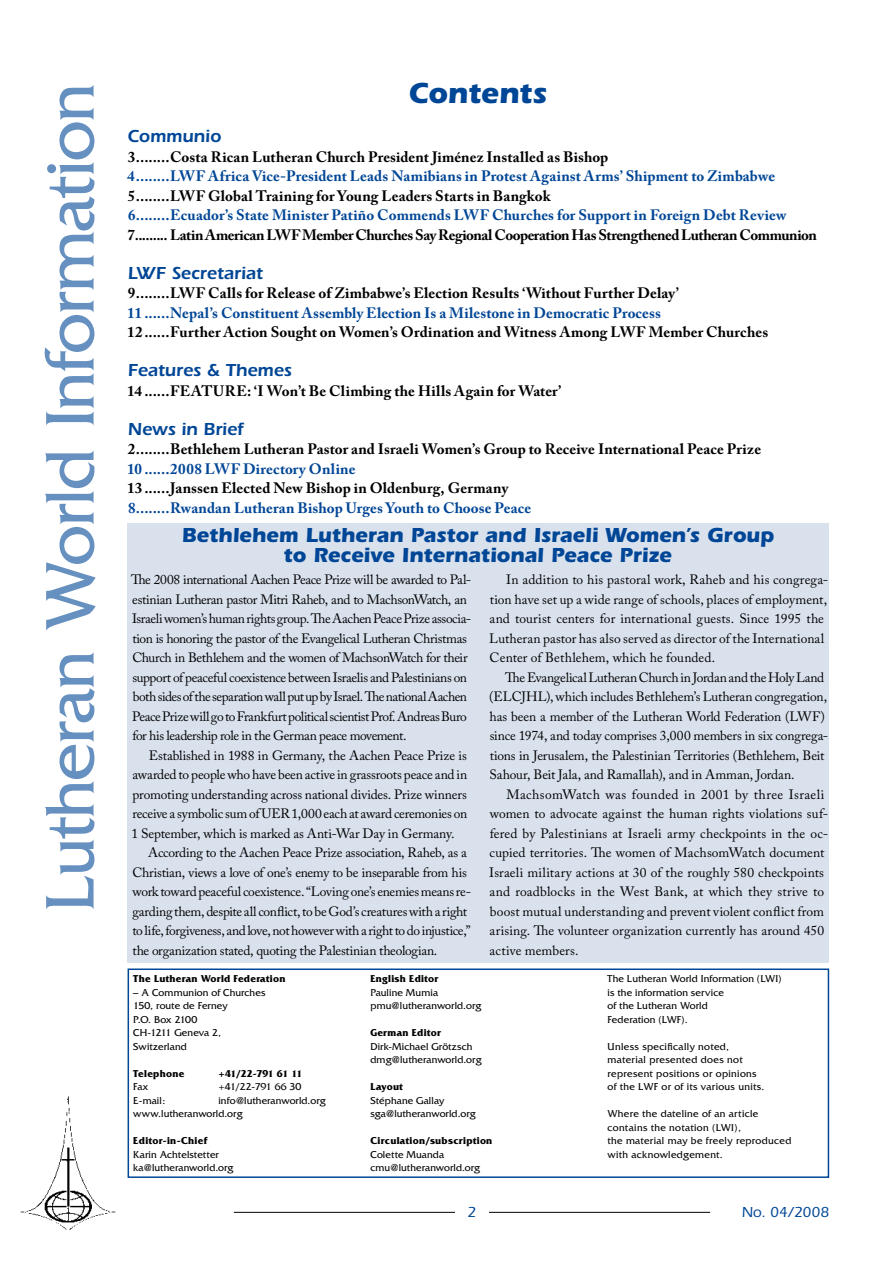
<style>
.page{position:relative;width:893px;height:1263px;background:#fff}
.page>*{position:absolute;margin:0;border:0;box-sizing:border-box;transform-origin:0 0}
.t1{font:72px "Friz Quadrata";letter-spacing:-.02em;color:#6690c0}
.t2{font:700 30px "Itc Eras";letter-spacing:-.005em;color:#004696}
.t3{font:700 21px/19.5px "Itc Eras";color:#004696;text-align:center}
.t4{font:600 18px "Itc Eras";color:#004696}
.t5{font:700 15px "Adobe Caslon Pro";letter-spacing:.005em;color:#000}
.t6{font:700 15px "Adobe Caslon Pro";letter-spacing:.01em;color:#004696}
.t7{font:700 15px "Adobe Caslon Pro";letter-spacing:-.03em;color:#000}
.t8{font:500 15px "Itc Eras";letter-spacing:.005em;color:#004696}
.t9{font:13.5px/19.5px "Adobe Caslon Pro";letter-spacing:-.01em;color:#000}
.t10{font:13.5px/19.5px "Adobe Caslon Pro";letter-spacing:-.03em;color:#000}
.t11{font:13.5px/19.5px "Adobe Caslon Pro";letter-spacing:.01em;color:#000}
.t12{font:10.5px/13.5px "Friz Quadrata";letter-spacing:.01em;color:#000}
.t13{font:10.5px/13.5px "Friz Quadrata";letter-spacing:.03em;color:#000}
.t14{font:700 10.5px "Friz Quadrata";letter-spacing:.025em;color:#000}
.t15{font:700 10.5px "Friz Quadrata";letter-spacing:-.035em;color:#000}
.t16{font:10.5px "Friz Quadrata";letter-spacing:-.01em;color:#000}
</style>
<div class="page">
<hr style="left:489px;top:1212px;width:221px;height:1px;background:#000">
<hr style="left:234px;top:1212px;width:221px;height:1px;background:#000">
<img style="left:20px;top:1096px;width:96px;height:134px">
<div style="left:128px;top:968px;width:701px;height:210px;border:2px solid #004696"></div>
<div style="left:128px;top:523px;width:701px;height:439px;background:#d9e1ed"></div>
<h1 class="t1" style="left:30px;top:912px;width:830px;rotate:-90deg">Lutheran World Information</h1>
<h2 class="t2" style="left:408px;top:76px;width:140px">Contents</h2>
<h3 class="t4" style="left:128px;top:126px;width:95px">Communio</h3>
<p class="t5" style="left:128px;top:148px;width:482px">3........Costa Rican Lutheran Church President Jiménez Installed as Bishop</p>
<p class="t6" style="left:127px;top:167px;width:649px">4........LWF Africa Vice-President Leads Namibians in Protest Against Arms’ Shipment to Zimbabwe</p>
<p class="t5" style="left:128px;top:187px;width:424px">5........LWF Global Training for Young Leaders Starts in Bangkok</p>
<p class="t6" style="left:128px;top:206px;width:660px">6........Ecuador’s State Minister Patiño Commends LWF Churches for Support in Foreign Debt Review</p>
<p class="t7" style="left:128px;top:226px;width:691px">7......... Latin American LWF Member Churches Say Regional Cooperation Has Strengthened Lutheran Communion</p>
<h3 class="t4" style="left:128px;top:262px;width:136px">LWF Secretariat</h3>
<p class="t5" style="left:128px;top:284px;width:552px">9........LWF Calls for Release of Zimbabwe’s Election Results ‘Without Further Delay’</p>
<p class="t6" style="left:127px;top:304px;width:535px">11 ......Nepal’s Constituent Assembly Election Is a Milestone in Democratic Process</p>
<p class="t5" style="left:127px;top:323px;width:642px">12......Further Action Sought on Women’s Ordination and Witness Among LWF Member Churches</p>
<h3 class="t4" style="left:128px;top:360px;width:165px">Features &amp; Themes</h3>
<p class="t5" style="left:127px;top:382px;width:435px">14 ......FEATURE: ‘I Won’t Be Climbing the Hills Again for Water’</p>
<h3 class="t4" style="left:128px;top:418px;width:117px">News in Brief</h3>
<p class="t5" style="left:128px;top:440px;width:635px">2........Bethlehem Lutheran Pastor and Israeli Women’s Group to Receive International Peace Prize</p>
<p class="t6" style="left:127px;top:460px;width:230px">10 ......2008 LWF Directory Online</p>
<p class="t5" style="left:127px;top:479px;width:383px">13 ......Janssen Elected New Bishop in Oldenburg, Germany</p>
<p class="t6" style="left:128px;top:499px;width:404px">8........Rwandan Lutheran Bishop Urges Youth to Choose Peace</p>
<h3 class="t3" style="left:182px;top:525px;width:594px">Bethlehem Lutheran Pastor and Israeli Women’s Group to Receive International Peace Prize</h3>
<p class="t10" style="left:131px;top:570px;width:342px">The 2008 international Aachen Peace Prize will be awarded to Pal&shy;estinian Lutheran pastor Mitri Raheb, and to MachsonWatch, an Israeli women’s human rights group. The Aachen Peace Prize associa&shy;tion is honoring the pastor of the Evangelical Lutheran Christmas Church in Bethlehem and the women of MachsonWatch for their support of peaceful coexistence between Israelis and Palestinians on both sides of the separation wall put up by Israel. The national Aachen Peace Prize will go to Frankfurt political scientist Prof. Andreas Buro for his leadership role in the German peace movement.</p>
<p class="t9" style="left:149px;top:745px;width:319px">Established in 1988 in Germany, the Aachen Peace Prize is</p>
<p class="t9" style="left:132px;top:765px;width:336px">awarded to people who have been active in grassroots peace and in</p>
<p class="t9" style="left:133px;top:784px;width:336px">promoting understanding across national divides. Prize winners</p>
<p class="t9" style="left:132px;top:804px;width:336px">receive a symbolic sum of UER 1,000 each at award ceremonies on</p>
<p class="t9" style="left:131px;top:823px;width:325px">1 September, which is marked as Anti-War Day in Germany.</p>
<p class="t9" style="left:148px;top:843px;width:320px">According to the Aachen Peace Prize association, Raheb, as a</p>
<p class="t9" style="left:132px;top:862px;width:336px">Christian, views a love of one’s enemy to be inseparable from his</p>
<p class="t9" style="left:133px;top:882px;width:340px">work toward peaceful coexistence. “Loving one’s enemies means re-</p>
<p class="t9" style="left:132px;top:901px;width:336px">garding them, despite all conflict, to be God’s creatures with a right</p>
<p class="t10" style="left:132px;top:921px;width:340px">to life, forgiveness, and love, not however with a right to do injustice,”</p>
<p class="t9" style="left:132px;top:940px;width:306px">the organization stated, quoting the Palestinian theologian.</p>
<p class="t9" style="left:489px;top:570px;width:341px;text-indent:17px">In addition to his pastoral work, Raheb and his congrega&shy;tion have set up a wide range of schools, places of employment, and tourist centers for international guests. Since 1995 the Lutheran pastor has also served as director of the International Center of Bethlehem, which he founded.</p>
<p class="t9" style="left:489px;top:667px;width:341px;text-indent:16px">The Evangelical Lutheran Church in Jordan and the Holy Land (ELCJHL), which includes Bethlehem’s Lutheran congregation, has been a member of the Lutheran World Federation (LWF) since 1974, and today comprises 3,000 members in six congrega&shy;tions in Jerusalem, the Palestinian Territories (Bethlehem, Beit Sahour, Beit Jala, and Ramallah), and in Amman, Jordan.</p>
<p class="t11" style="left:489px;top:784px;width:341px;text-indent:17px">MachsomWatch was founded in 2001 by three Israeli women to advocate against the human rights violations suf&shy;fered by Palestinians at Israeli army checkpoints in the oc&shy;cupied territories. The women of MachsomWatch document Israeli military actions at 30 of the roughly 580 checkpoints and roadblocks in the West Bank, at which they strive to boost mutual understanding and prevent violent conflict from arising. The volunteer organization currently has around 450 active members.</p>
<p class="t14" style="left:133px;top:973px;width:154px">The Lutheran World Federation</p>
<p class="t12" style="left:133px;top:985px;width:134px">– A Communion of Churches<br>150, route de Ferney<br>P.O. Box 2100<br>CH-1211 Geneva 2,<br>Switzerland</p>
<p class="t14" style="left:133px;top:1067px;width:53px">Telephone</p>
<p class="t15" style="left:218px;top:1067px;width:85px">+41/22-791 61 11</p>
<p class="t12" style="left:133px;top:1080px;width:17px">Fax</p>
<p class="t16" style="left:218px;top:1081px;width:85px">+41/22-791 66 30</p>
<p class="t12" style="left:133px;top:1093px;width:34px">E-mail:</p>
<p class="t12" style="left:133px;top:1093px;width:194px;text-indent:85px">info@lutheranworld.org www.lutheranworld.org</p>
<p class="t14" style="left:133px;top:1135px;width:76px">Editor-in-Chief</p>
<p class="t12" style="left:133px;top:1147px;width:102px">Karin Achtelstetter ka@lutheranworld.org</p>
<p class="t14" style="left:370px;top:973px;width:69px">English Editor</p>
<p class="t12" style="left:370px;top:985px;width:113px">Pauline Mumia pmu@lutheranworld.org</p>
<p class="t14" style="left:370px;top:1027px;width:72px">German Editor</p>
<p class="t12" style="left:370px;top:1039px;width:113px">Dirk-Michael Grötzsch dmg@lutheranworld.org</p>
<p class="t14" style="left:370px;top:1081px;width:34px">Layout</p>
<p class="t12" style="left:370px;top:1093px;width:107px">Stéphane Gallay sga@lutheranworld.org</p>
<p class="t14" style="left:370px;top:1135px;width:123px">Circulation/subscription</p>
<p class="t12" style="left:370px;top:1147px;width:111px">Colette Muanda cmu@lutheranworld.org</p>
<p class="t12" style="left:608px;top:972px;width:176px">The Lutheran World Information (LWI) is the information service<br>of the Lutheran World<br>Federation (LWF).</p>
<p class="t13" style="left:608px;top:1039px;width:158px">Unless specifically noted, material presented does not represent positions or opinions of the LWF or of its various units.</p>
<p class="t13" style="left:608px;top:1107px;width:185px">Where the dateline of an article contains the notation (LWI),<br>the material may be freely reproduced with acknowledgement.</p>
<p class="t8" style="left:742px;top:1203px;width:89px">No. 04/2008</p>
</div>
